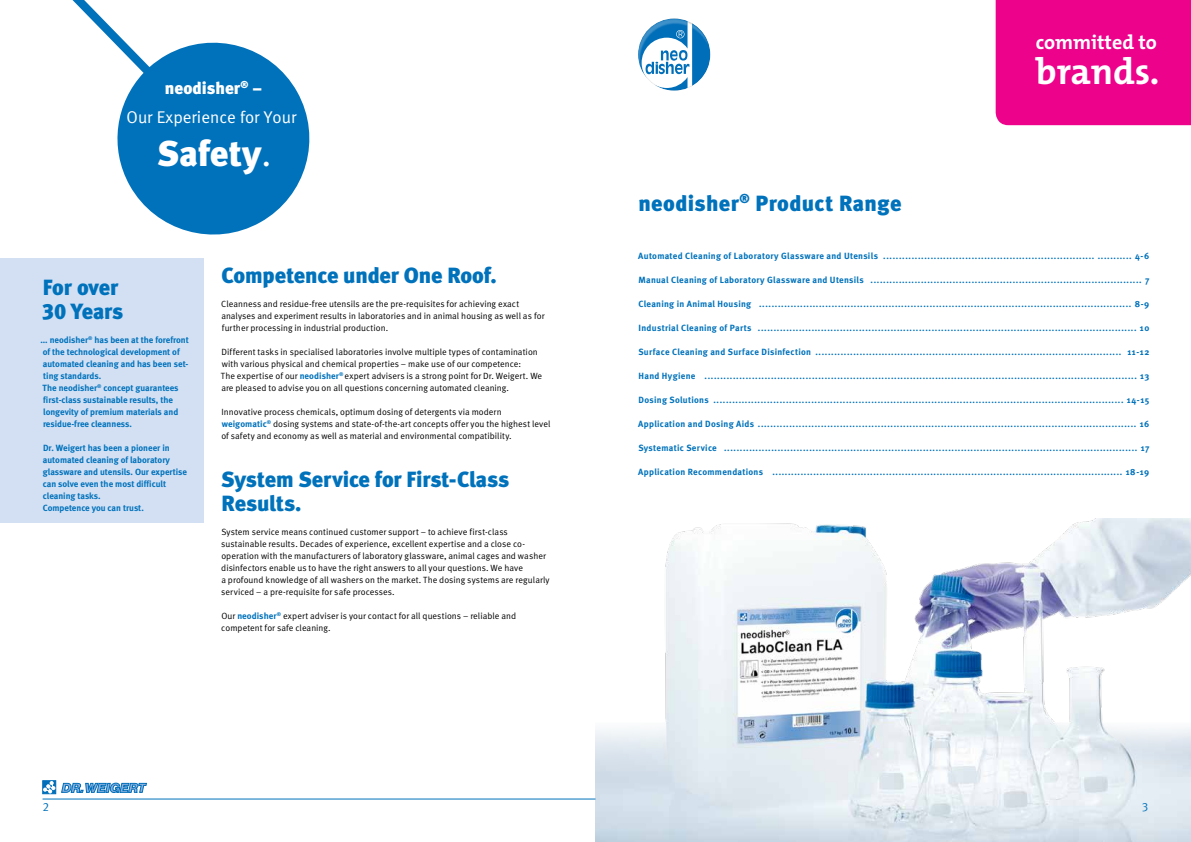
<style>
.page{position:relative;width:1191px;height:842px;background:#fff}
.page>*{position:absolute;margin:0;border:0;box-sizing:border-box;transform-origin:0 0}
.t1{font:700 37px "The Mix B W7";color:#fff}
.t2{font:36px "Meta Black LF";color:#fff}
.t3{font:22px/24px "Meta Black LF";letter-spacing:-.005em;color:#0072bb}
.t4{font:22px "Meta Black LF";letter-spacing:.015em;color:#0072bb}
.t5{font:700 20px "The Mix B W7";color:#fff}
.t6{font:17px "Meta Normal LF";color:#fff}
.t7{font:17px "Meta Black LF";color:#fff}
.t8{font:12px "Meta Normal LF";color:#0072bb}
.t9{font:700 9px/12px "Meta";color:#0072bb}
.t10{font:9px/12px "Meta Normal LF";letter-spacing:.005em;color:#000}
.t11{font:700 9px "Meta";letter-spacing:.03em;color:#0072bb}
.t12{font:9px/12px "Meta Normal";letter-spacing:.005em;color:#000}
.t13{font:700 9px "Meta";letter-spacing:.025em;color:#0072bb}
.s1{font-family:"Meta Normal LF"}
.s2{font-family:"Meta";font-weight:700;color:#0072bb}
</style>
<div class="page">
<svg style="left:72px;top:0;width:238px;height:235px;fill:#0072bb"></svg>
<div style="left:0;top:259px;width:203px;height:264px;background:#d3e0f4"></div>
<img style="left:595px;top:518px;width:596px;height:324px">
<svg style="left:638px;top:18px;width:72px;height:73px"></svg>
<svg style="left:61px;top:783px;width:86px;height:10px"></svg>
<svg style="left:43px;top:780px;width:13px;height:14px"></svg>
<svg style="left:43px;top:781px;width:12px;height:12px"></svg>
<hr style="left:43px;top:799px;width:552px;height:1px;background:#0072bb">
<div style="left:995px;top:0;width:196px;height:125px;background:#ed028c"></div>
<h3 class="t7" style="left:165px;top:78px;width:99px">neodisher<sup>®</sup> –</h3>
<h3 class="t6" style="left:127px;top:107px;width:171px">Our Experience for Your</h3>
<h2 class="t2" style="left:157px;top:132px;width:116px">Safety<span class="s1">.</span></h2>
<h3 class="t3" style="left:42px;top:275px;width:83px">For over<br>30 Years</h3>
<p class="t9" style="left:40px;top:333px;width:150px">... neodisher<sup>®</sup> has been at the forefront of the technological development of automated cleaning and has been set&shy;ting standards.<br>The neodisher<sup>®</sup> concept guarantees first-class sustainable results, the longevity of premium materials and residue-free cleanness.</p>
<p class="t9" style="left:43px;top:441px;width:146px">Dr. Weigert has been a pioneer in automated cleaning of laboratory glassware and utensils. Our expertise can solve even the most difficult cleaning tasks.<br>Competence you can trust.</p>
<h3 class="t3" style="left:222px;top:263px;width:277px">Competence under One Roof.</h3>
<p class="t12" style="left:221px;top:297px;width:325px">Cleanness and residue-free utensils are the pre-requisites for achieving exact analyses and experiment results in laboratories and in animal housing as well as for further processing in industrial production.</p>
<p class="t10" style="left:221px;top:345px;width:323px">Different tasks in specialised laboratories involve multiple types of contamination with various physical and chemical properties – make use of our competence:<br>The expertise of our <span class="s2">neodisher</span><sup>®</sup> expert advisers is a strong point for Dr. Weigert. We are pleased to advise you on all questions concerning automated cleaning.</p>
<p class="t10" style="left:221px;top:405px;width:330px">Innovative process chemicals, optimum dosing of detergents via modern <span class="s2">weigomatic</span><sup>®</sup> dosing systems and state-of-the-art concepts offer you the highest level of safety and economy as well as material and environmental compatibility.</p>
<h3 class="t3" style="left:221px;top:467px;width:289px">System Service for First-Class<br>Results.</h3>
<p class="t10" style="left:221px;top:525px;width:330px">System service means continued customer support – to achieve first-class sustainable results. Decades of experience, excellent expertise and a close co&shy;operation with the manufacturers of laboratory glassware, animal cages and washer disinfectors enable us to have the right answers to all your questions. We have<br>a profound knowledge of all washers on the market. The dosing systems are regularly serviced – a pre-requisite for safe processes.</p>
<p class="t10" style="left:221px;top:609px;width:296px">Our <span class="s2">neodisher</span><sup>®</sup> expert adviser is your contact for all questions – reliable and competent for safe cleaning.</p>
<h3 class="t5" style="left:1035px;top:29px;width:122px">committed to</h3>
<h1 class="t1" style="left:1035px;top:47px;width:125px">brands.</h1>
<h3 class="t4" style="left:638px;top:190px;width:265px">neodisher<sup>®</sup> Product Range</h3>
<p class="t11" style="left:638px;top:250px;width:241px">Automated Cleaning of Laboratory Glassware and Utensils</p>
<p class="t11" style="left:638px;top:274px;width:227px">Manual Cleaning of Laboratory Glassware and Utensils</p>
<p class="t13" style="left:638px;top:298px;width:114px">Cleaning in Animal Housing</p>
<p class="t11" style="left:638px;top:322px;width:115px">Industrial Cleaning of Parts</p>
<p class="t11" style="left:638px;top:346px;width:174px">Surface Cleaning and Surface Disinfection</p>
<p class="t11" style="left:638px;top:370px;width:58px">Hand Hygiene</p>
<p class="t11" style="left:638px;top:394px;width:72px">Dosing Solutions</p>
<p class="t11" style="left:638px;top:418px;width:512px">Application and Dosing Aids ........................................................................................................................ 16</p>
<p class="t11" style="left:638px;top:442px;width:80px">Systematic Service</p>
<p class="t11" style="left:638px;top:466px;width:126px">Application Recommendations</p>
<p class="t9" style="left:883px;top:249px;width:268px">................................................................... ........... 4-6</p>
<p class="t9" style="left:870px;top:273px;width:280px">...................................................................................... 7</p>
<p class="t9" style="left:759px;top:297px;width:392px">...................................................................................................................... 8-9</p>
<p class="t9" style="left:758px;top:321px;width:393px">........................................................................................................................ 10</p>
<p class="t9" style="left:815px;top:345px;width:335px">................................................................................................. 11-12</p>
<p class="t9" style="left:704px;top:369px;width:446px">......................................................................................................................................... 13</p>
<p class="t9" style="left:713px;top:393px;width:437px">.................................................................................................................................. 14-15</p>
<p class="t9" style="left:724px;top:441px;width:427px">................................................................................................................................... 17</p>
<p class="t9" style="left:772px;top:465px;width:378px">............................................................................................................... 18-19</p>
<h3 class="t8" style="left:43px;top:799px;width:8px">2</h3>
<h3 class="t8" style="left:1141px;top:799px;width:8px">3</h3>
</div>
